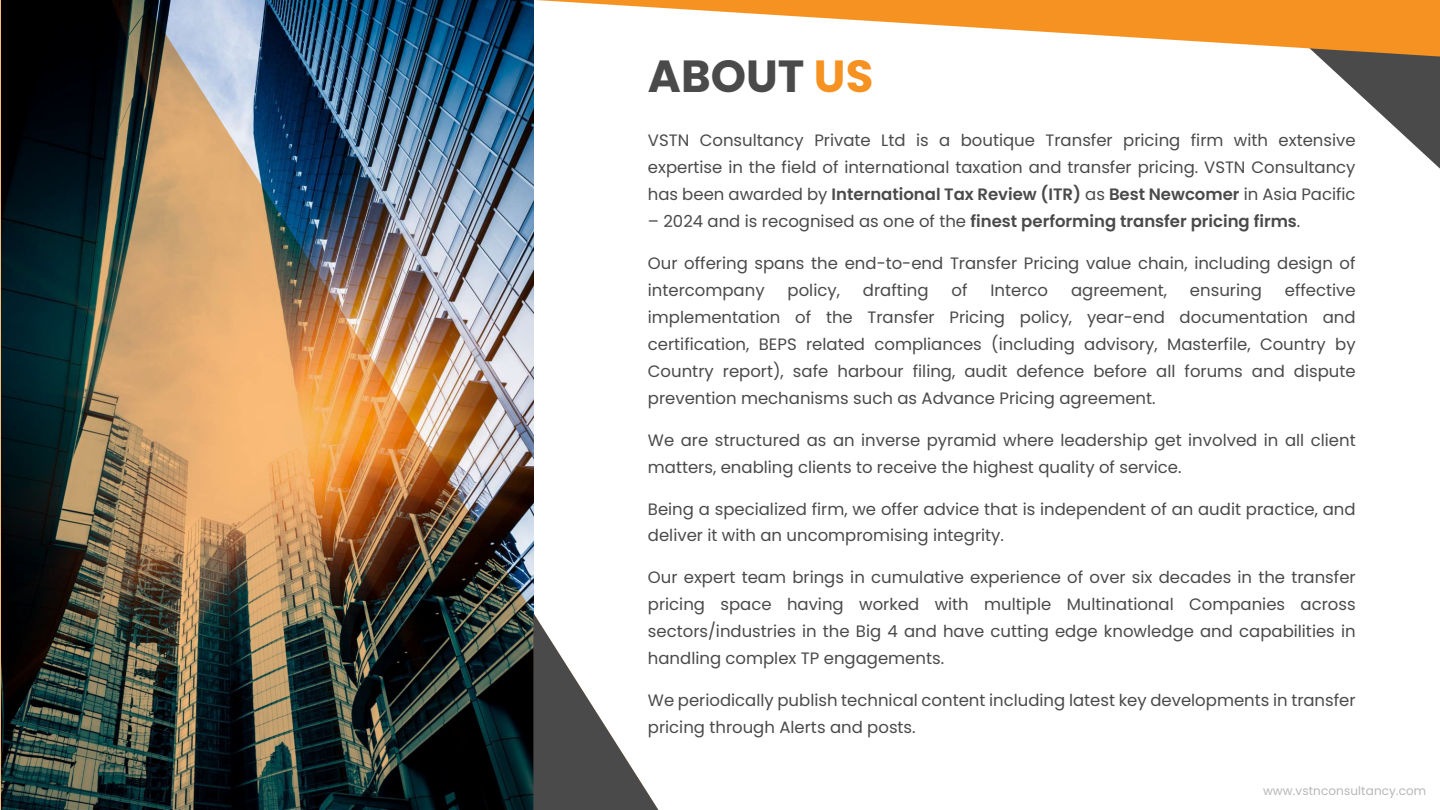
<style>
.page{position:relative;width:1440px;height:810px;background:#fff}
.page>*{position:absolute;margin:0;border:0;box-sizing:border-box;transform-origin:0 0}
.t1{font:700 45px "Poppins";color:#494a49}
.t2{font:16.5px/27px "Poppins";color:#494a49}
.t3{font:600 16.5px "Poppins";color:#494a49}
.t4{font:12px "Poppins";letter-spacing:.01em;color:#b6b7b7}
.s1{color:#f69222}
.s2{font-weight:600}
.s3{font-weight:400}
</style>
<div class="page">
<img style="left:0;top:0;width:534px;height:810px">
<svg style="left:1319px;top:57px;width:121px;height:112px"></svg>
<svg style="left:536px;top:0;width:904px;height:57px"></svg>
<svg style="left:533px;top:613px;width:125px;height:197px"></svg>
<h1 class="t1" style="left:648px;top:50px;width:227px">ABOUT <span class="s1">US</span></h1>
<p class="t2" style="left:648px;top:126px;width:709px;text-align:justify">VSTN Consultancy Private Ltd is a boutique Transfer pricing firm with extensive expertise in the field of international taxation and transfer pricing. VSTN Consultancy has been awarded by <span class="s2">International Tax Review (ITR)</span> as <span class="s2">Best Newcomer</span> in Asia Pacific</p>
<p class="t3" style="left:648px;top:211px;width:654px"><span class="s3">– 2024 and is recognised as one of the</span> finest performing transfer pricing firms<span class="s3">.</span></p>
<p class="t2" style="left:648px;top:249px;width:709px">Our offering spans the end-to-end Transfer Pricing value chain, including design of intercompany</p>
<p class="t2" style="left:648px;top:276px;width:709px;text-align:justify;text-indent:637px">effective implementation of the Transfer Pricing policy, year-end documentation and certification, BEPS related compliances (including advisory, Masterfile, Country by Country report), safe harbour filing, audit defence before all forums and dispute prevention mechanisms such as Advance Pricing agreement.</p>
<p class="t2" style="left:648px;top:426px;width:709px">We are structured as an inverse pyramid where leadership get involved in all client matters, enabling clients to receive the highest quality of service.</p>
<p class="t2" style="left:648px;top:495px;width:709px">Being a specialized firm, we offer advice that is independent of an audit practice, and deliver it with an uncompromising integrity.</p>
<p class="t2" style="left:648px;top:564px;width:709px;text-align:justify">Our expert team brings in cumulative experience of over six decades in the transfer pricing space having worked with multiple Multinational Companies across sectors/industries in the Big 4 and have cutting edge knowledge and capabilities in handling complex TP engagements.</p>
<p class="t2" style="left:648px;top:687px;width:709px">We periodically publish technical content including latest key developments in transfer pricing through Alerts and posts.</p>
<p class="t2" style="left:788px;top:276px;width:54px">policy,</p>
<p class="t2" style="left:863px;top:276px;width:67px">drafting</p>
<p class="t2" style="left:952px;top:276px;width:17px">of</p>
<p class="t2" style="left:991px;top:276px;width:59px">Interco</p>
<p class="t2" style="left:1071px;top:276px;width:97px">agreement,</p>
<p class="t2" style="left:1190px;top:276px;width:73px">ensuring</p>
<p class="t4" style="left:1263px;top:784px;width:165px">www.vstnconsultancy.com</p>
</div>
